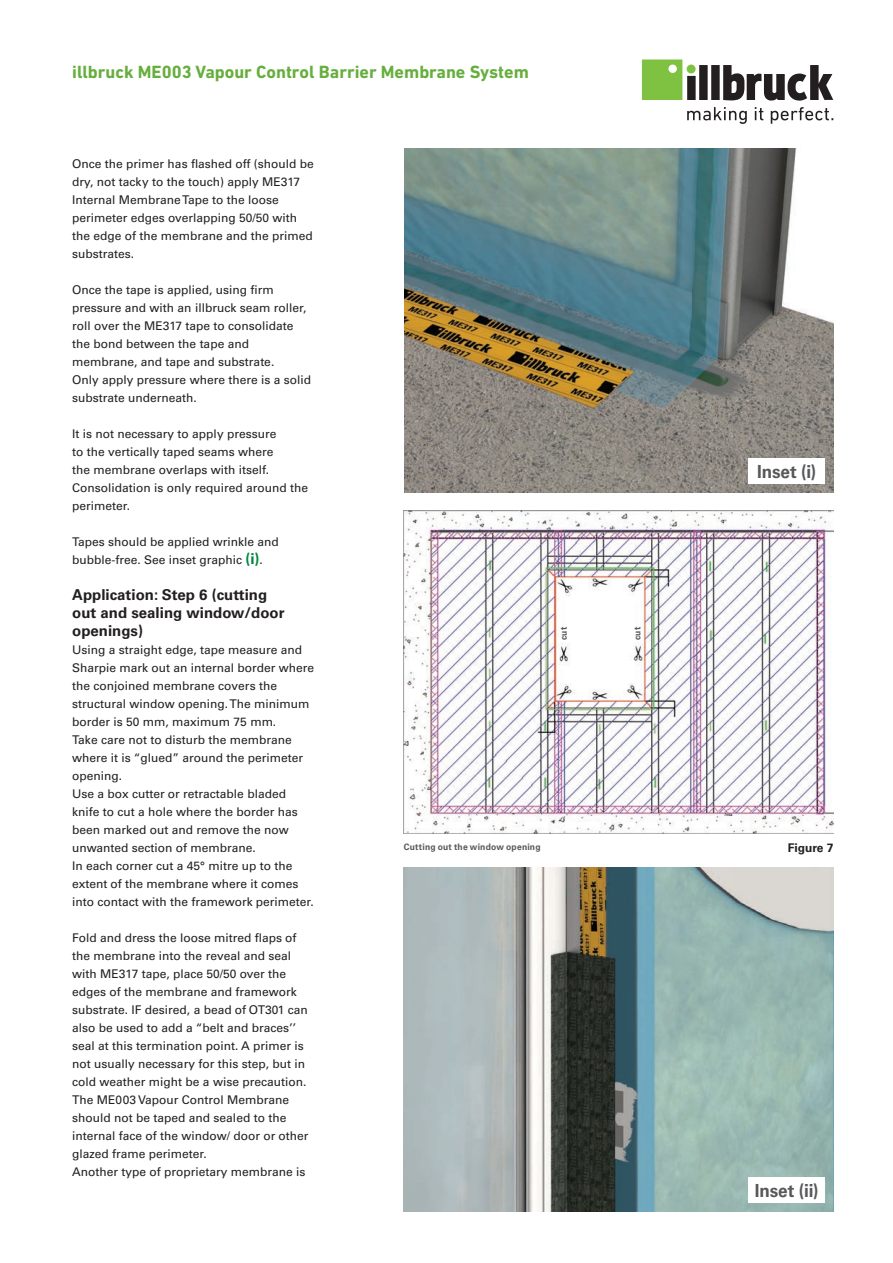
<style>
.page{position:relative;width:893px;height:1263px;background:#fff}
.page>*{position:absolute;margin:0;border:0;box-sizing:border-box;transform-origin:0 0}
.t1{font:700 18px "DIN Next W1 G";color:#66ae3d}
.t2{font:700 18px "Univers LTCYR 65";letter-spacing:-.005em;color:#57585a;scale:.95 1}
.t3{font:700 15px/18px "Univers LTCYR 65";color:#231f20}
.t4{font:12px/18px "Univers LTCYR 55 Roman";color:#231f20}
.t5{font:700 12px "Univers LTCYR 65";color:#231f20}
.t6{font:700 9px "Univers LTCYR 65";letter-spacing:.02em;color:#57585a;scale:.95 1}
.s1{font-family:"Univers LTCYR 65";font-weight:700;font-size:15px;color:#008540}
</style>
<div class="page">
<img style="left:404px;top:510px;width:429px;height:324px">
<img style="left:404px;top:149px;width:429px;height:344px">
<img style="left:404px;top:868px;width:429px;height:344px">
<div style="left:748px;top:458px;width:77px;height:26px;background:#fff"></div>
<div style="left:748px;top:1178px;width:77px;height:25px;background:#fff"></div>
<svg style="left:642px;top:59px;width:191px;height:42px"></svg>
<svg style="left:687px;top:107px;width:60px;height:17px"></svg>
<svg style="left:755px;top:107px;width:8px;height:13px"></svg>
<svg style="left:771px;top:107px;width:62px;height:17px"></svg>
<h1 class="t1" style="left:72px;top:61px;width:458px">illbruck ME003 Vapour Control Barrier Membrane System</h1>
<p class="t4" style="left:72px;top:154px;width:243px">Once the primer has flashed off (should be dry, not tacky to the touch) apply ME317<br>Internal Membrane Tape to the loose perimeter edges overlapping 50/50 with the edge of the membrane and the primed substrates.</p>
<p class="t4" style="left:72px;top:280px;width:240px">Once the tape is applied, using firm pressure and with an illbruck seam roller, roll over the ME317 tape to consolidate the bond between the tape and membrane, and tape and substrate.<br>Only apply pressure where there is a solid substrate underneath.</p>
<p class="t4" style="left:72px;top:424px;width:237px">It is not necessary to apply pressure<br>to the vertically taped seams where<br>the membrane overlaps with itself.<br>Consolidation is only required around the perimeter.</p>
<p class="t4" style="left:72px;top:532px;width:208px">Tapes should be applied wrinkle and bubble-free. See inset graphic <span class="s1">(i)</span>.</p>
<p class="t3" style="left:72px;top:584px;width:214px">Application: Step 6 (cutting out and sealing window/door openings)</p>
<p class="t4" style="left:72px;top:640px;width:243px">Using a straight edge, tape measure and Sharpie mark out an internal border where the conjoined membrane covers the structural window opening. The minimum border is 50 mm, maximum 75 mm.<br>Take care not to disturb the membrane where it is “glued” around the perimeter opening.<br>Use a box cutter or retractable bladed knife to cut a hole where the border has been marked out and remove the now unwanted section of membrane.<br>In each corner cut a 45° mitre up to the extent of the membrane where it comes into contact with the framework perimeter.</p>
<p class="t4" style="left:72px;top:928px;width:238px">Fold and dress the loose mitred flaps of the membrane into the reveal and seal with ME317 tape, place 50/50 over the edges of the membrane and framework substrate. IF desired, a bead of OT301 can also be used to add a “belt and braces’’ seal at this termination point. A primer is not usually necessary for this step, but in cold weather might be a wise precaution.<br>The ME003 Vapour Control Membrane should not be taped and sealed to the internal face of the window/ door or other glazed frame perimeter.<br>Another type of proprietary membrane is</p>
<p class="t6" style="left:557px;top:640px;width:15px;rotate:-90deg">cut</p>
<p class="t6" style="left:631px;top:640px;width:15px;rotate:-90deg">cut</p>
<p class="t6" style="left:404px;top:840px;width:145px">Cutting out the window opening</p>
<h1 class="t2" style="left:757px;top:459px;width:64px">Inset (i)</h1>
<p class="t5" style="left:788px;top:839px;width:47px">Figure 7</p>
<h1 class="t2" style="left:755px;top:1178px;width:69px">Inset (ii)</h1>
</div>
